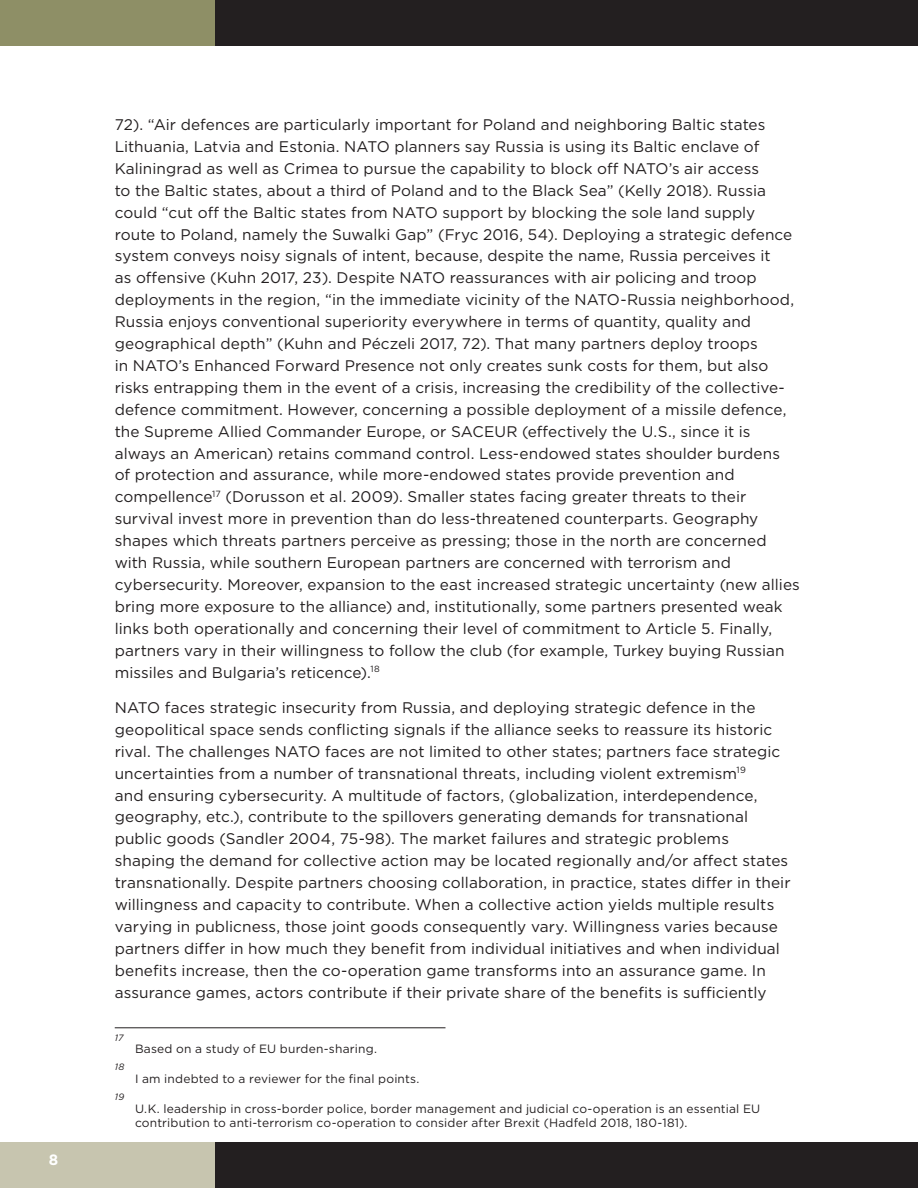
<style>
.page{position:relative;width:918px;height:1188px;background:#fff}
.page>*{position:absolute;margin:0;border:0;box-sizing:border-box;transform-origin:0 0}
.Body{font:15.3px/21.9px "Gotham";letter-spacing:.005em;color:#231f20}
.t1{font:700 15px "Gotham";color:#fff}
.Footnote{font:12px/14.4px "Gotham";letter-spacing:.015em;color:#231f20}
.Footnote-2{font:italic 9.15px "Gotham";color:#231f20}
</style>
<div class="page">
<div style="left:0;top:1143px;width:215px;height:45px;background:#c7c5af"></div>
<div style="left:0;top:0;width:215px;height:45px;background:#8e8f66"></div>
<div style="left:215px;top:1143px;width:703px;height:45px;background:#231f20"></div>
<div style="left:215px;top:0;width:703px;height:45px;background:#231f20"></div>
<hr style="left:115px;top:1027px;width:331px;height:1px;background:#231f20">
<p class="t1" style="left:49px;top:1150px;width:11px">8</p>
<p class="Body" style="left:115px;top:113px;width:687px">72). “Air defences are particularly important for Poland and neighboring Baltic states Lithuania, Latvia and Estonia. NATO planners say Russia is using its Baltic enclave of Kaliningrad as well as Crimea to pursue the capability to block off NATO’s air access<br>to the Baltic states, about a third of Poland and to the Black Sea” (Kelly 2018). Russia could “cut off the Baltic states from NATO support by blocking the sole land supply<br>route to Poland, namely the Suwalki Gap” (Fryc 2016, 54). Deploying a strategic defence system conveys noisy signals of intent, because, despite the name, Russia perceives it<br>as offensive (Kuhn 2017, 23). Despite NATO reassurances with air policing and troop deployments in the region, “in the immediate vicinity of the NATO-Russia neighborhood, Russia enjoys conventional superiority everywhere in terms of quantity, quality and geographical depth” (Kuhn and Péczeli 2017, 72). That many partners deploy troops<br>in NATO’s Enhanced Forward Presence not only creates sunk costs for them, but also risks entrapping them in the event of a crisis, increasing the credibility of the collective&shy;defence commitment. However, concerning a possible deployment of a missile defence, the Supreme Allied Commander Europe, or SACEUR (effectively the U.S., since it is always an American) retains command control. Less-endowed states shoulder burdens<br>of protection and assurance, while more-endowed states provide prevention and compellence<sup>17</sup> (Dorusson et al. 2009). Smaller states facing greater threats to their survival invest more in prevention than do less-threatened counterparts. Geography shapes which threats partners perceive as pressing; those in the north are concerned with Russia, while southern European partners are concerned with terrorism and cybersecurity. Moreover, expansion to the east increased strategic uncertainty (new allies bring more exposure to the alliance) and, institutionally, some partners presented weak links both operationally and concerning their level of commitment to Article 5. Finally, partners vary in their willingness to follow the club (for example, Turkey buying Russian missiles and Bulgaria’s reticence).<sup>18</sup></p>
<p class="Body" style="left:115px;top:696px;width:677px">NATO faces strategic insecurity from Russia, and deploying strategic defence in the geopolitical space sends conflicting signals if the alliance seeks to reassure its historic rival. The challenges NATO faces are not limited to other states; partners face strategic uncertainties from a number of transnational threats, including violent extremism<sup>19<br></sup>and ensuring cybersecurity. A multitude of factors, (globalization, interdependence, geography, etc.), contribute to the spillovers generating demands for transnational public goods (Sandler 2004, 75-98). The market failures and strategic problems shaping the demand for collective action may be located regionally and/or affect states transnationally. Despite partners choosing collaboration, in practice, states differ in their willingness and capacity to contribute. When a collective action yields multiple results varying in publicness, those joint goods consequently vary. Willingness varies because partners differ in how much they benefit from individual initiatives and when individual benefits increase, then the co-operation game transforms into an assurance game. In assurance games, actors contribute if their private share of the benefits is sufficiently</p>
<p class="Footnote-2" style="left:115px;top:1032px;width:10px">17</p>
<p class="Footnote" style="left:135px;top:1042px;width:243px">Based on a study of EU burden-sharing.</p>
<p class="Footnote-2" style="left:115px;top:1061px;width:11px">18</p>
<p class="Footnote" style="left:135px;top:1071px;width:286px">I am indebted to a reviewer for the final points.</p>
<p class="Footnote-2" style="left:115px;top:1091px;width:11px">19</p>
<p class="Footnote" style="left:135px;top:1101px;width:627px">U.K. leadership in cross-border police, border management and judicial co-operation is an essential EU contribution to anti-terrorism co-operation to consider after Brexit (Hadfeld 2018, 180-181).</p>
</div>
